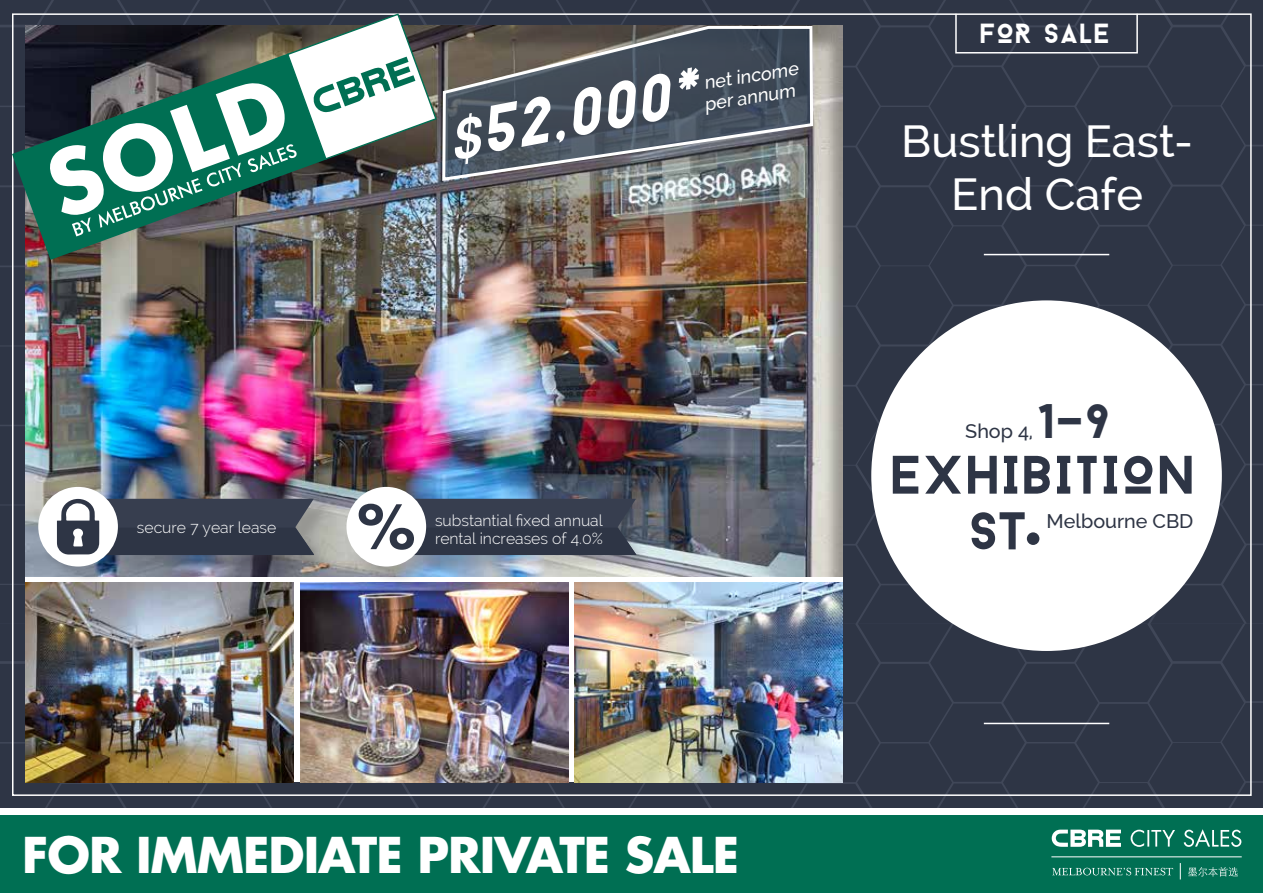
<style>
.page{position:relative;width:1263px;height:893px;background:#fff}
.page>*{position:absolute;margin:0;border:0;box-sizing:border-box;transform-origin:0 0}
.t1{font:italic 700 66px "Baron Neue";color:#fff}
.t2{font:700 54px "Baron Neue";color:#2e3545}
.t3{font:700 53.7px "Baron Neue";color:#2e3545}
.t4{font:700 48.45px "Baron Neue";color:#2e3545}
.t5{font:700 48px "Futura";letter-spacing:-.02em;color:#fff}
.t6{font:500 45px/52.5px "Raleway";color:#fff;text-align:center}
.t7{font:700 27.75px "Baron Neue";color:#fff}
.t8{font:500 19.8px "Raleway";color:#2e3545}
.t9{font:italic 500 18.75px/21px "Raleway";color:#fff}
.t10{font:300 15.75px/18.5px "Raleway";color:#fff}
.s1{font-family:"Helvetica";font-size:55.05px}
</style>
<div class="page">
<div style="left:0;top:816px;width:1263px;height:77px;background:#006f53"></div>
<svg style="left:1052px;top:868px;width:121px;height:7px"></svg>
<svg style="left:1188px;top:867px;width:50px;height:10px"></svg>
<hr style="left:1051px;top:856px;width:191px;height:1px;background:#fff">
<svg style="left:1052px;top:830px;width:69px;height:17px"></svg>
<svg style="left:1131px;top:829px;width:110px;height:18px"></svg>
<svg style="left:1180px;top:863px;width:1px;height:16px"></svg>
<img style="left:0;top:0;width:1263px;height:808px">
<p class="t9" style="left:699px;top:73px;width:99px;rotate:-9deg">net income per annum</p>
<h1 class="t1" style="left:441px;top:101px;width:258px;rotate:-11deg"><span class="s1">$</span>52,000*</h1>
<p class="t10" style="left:137px;top:518px;width:141px">secure 7 year lease</p>
<p class="t10" style="left:435px;top:511px;width:169px">substantial fixed annual rental increases of 4.0%</p>
<h3 class="t7" style="left:981px;top:18px;width:132px">FOR SALE</h3>
<h3 class="t6" style="left:901px;top:115px;width:293px">Bustling East-<br>End Cafe</h3>
<h3 class="t4" style="left:1039px;top:394px;width:77px">1-9</h3>
<p class="t8" style="left:965px;top:419px;width:69px">Shop 4,</p>
<h2 class="t2" style="left:893px;top:444px;width:308px">EXHIBITION</h2>
<h3 class="t3" style="left:972px;top:500px;width:62px">st</h3>
<p class="t8" style="left:1046px;top:509px;width:148px">Melbourne CBD</p>
<h3 class="t5" style="left:22px;top:823px;width:718px">FOR IMMEDIATE PRIVATE SALE</h3>
</div>
